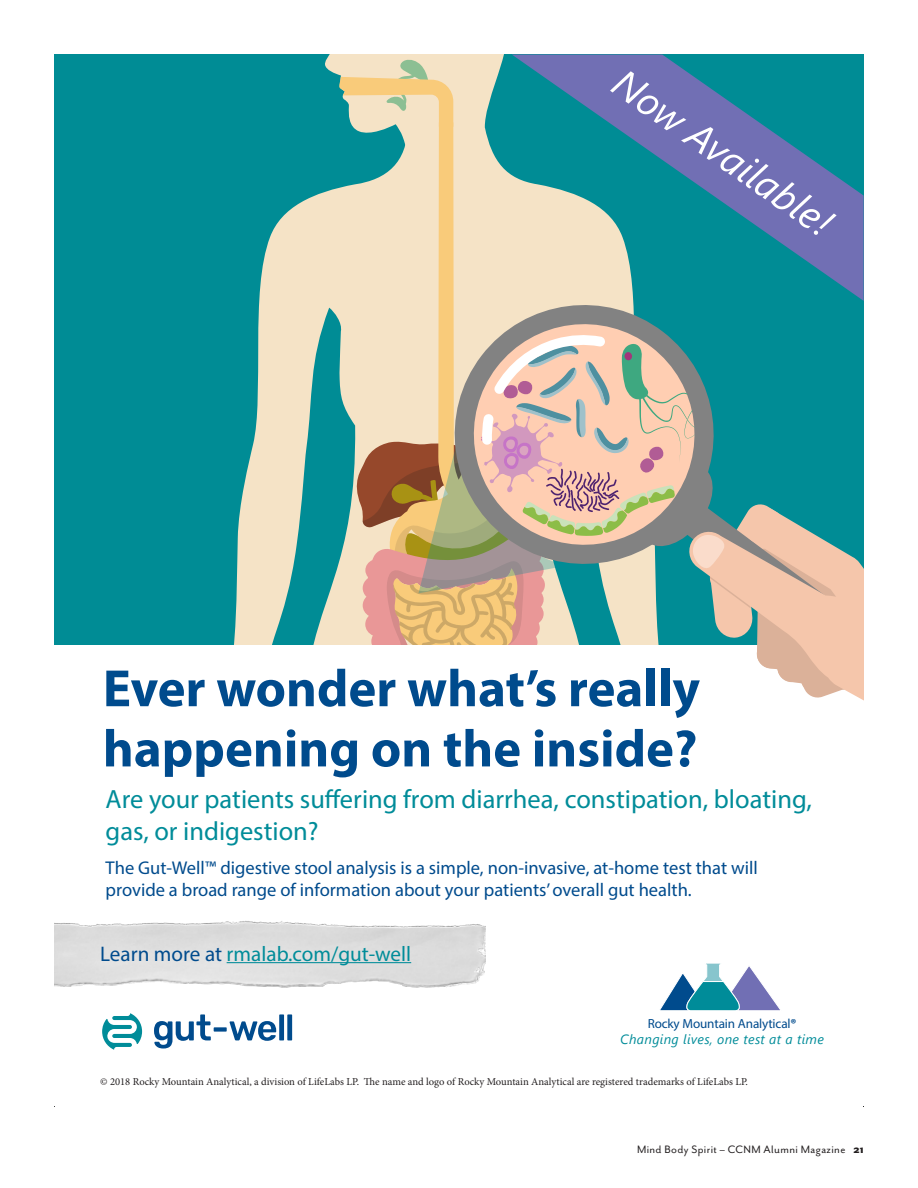
<style>
.page{position:relative;width:918px;height:1188px;background:#fff}
.page>*{position:absolute;margin:0;border:0;box-sizing:border-box;transform-origin:0 0}
.t1{font:700 52.8px/60.2px "Myriad Pro";color:#004b8d}
.t2{font:italic 39.75px "Segoe UI";color:#fff}
.t3{font:26.4px/31.8px "Myriad Pro";color:#008c99}
.t4{font:21.15px "Myriad Pro";color:#008c99}
.t5{font:18.45px/22.2px "Myriad Pro";color:#004b8d}
.t6{font:italic 13.35px "Segoe UI";letter-spacing:.025em;color:#008c99}
.t7{font:700 13.2px "Gill Sans";letter-spacing:-.01em;color:#004b8d}
.t8{font:12.3px "Mr Eaves San OT";letter-spacing:.03em;color:#231f20}
.t9{font:10.65px "Minion Pro";color:#231f20}
.s1{color:#004b8d}
.s2{font-family:"Myriad Pro"}
.s3{font-weight:800}
</style>
<div class="page">
<div style="left:54px;top:55px;width:810px;height:590px;background:#008c95"></div>
<svg style="left:234px;top:192px;width:154px;height:453px;fill:#f5e3c6"></svg>
<svg style="left:388px;top:193px;width:124px;height:141px;background:#f5e0be"></svg>
<svg style="left:324px;top:55px;width:188px;height:138px"></svg>
<svg style="left:438px;top:288px;width:196px;height:46px;background:#edd6b0"></svg>
<svg style="left:460px;top:310px;width:206px;height:24px;background:#a8a99e"></svg>
<svg style="left:351px;top:334px;width:513px;height:367px"></svg>
<img style="left:54px;top:921px;width:432px;height:67px">
<svg style="left:660px;top:963px;width:120px;height:48px"></svg>
<svg style="left:154px;top:1014px;width:138px;height:35px"></svg>
<svg style="left:102px;top:1013px;width:40px;height:37px"></svg>
<hr style="left:227px;top:962px;width:184px;height:1px;background:#008c99">
<svg style="left:512px;top:55px;width:352px;height:246px"></svg>
<h2 class="t2" style="left:633px;top:56px;width:261px;rotate:35deg">Now Available!</h2>
<h1 class="t1" style="left:103px;top:657px;width:599px">Ever wonder what’s really happening on the inside?</h1>
<h3 class="t3" style="left:106px;top:783px;width:708px">Are your patients suffering from diarrhea, constipation, bloating, gas, or indigestion?</h3>
<p class="t5" style="left:106px;top:856px;width:654px">The Gut-Well™ digestive stool analysis is a simple, non-invasive, at-home test that will provide a broad range of information about your patients’ overall gut health.</p>
<p class="t4" style="left:100px;top:940px;width:312px"><span class="s1">Learn more at</span> rmalab.com/gut-well</p>
<p class="t7" style="left:648px;top:1016px;width:150px">Rocky Mountain Analytical<span class="s2">®</span></p>
<p class="t6" style="left:620px;top:1030px;width:205px">Changing lives, one test at a time</p>
<p class="t9" style="left:100px;top:1075px;width:649px">© 2018 Rocky Mountain Analytical, a division of LifeLabs LP. The name and logo of Rocky Mountain Analytical are registered trademarks of LifeLabs LP.</p>
<p class="t8" style="left:637px;top:1143px;width:228px">Mind Body Spirit – CCNM Alumni Magazine <span class="s3">21</span></p>
</div>
